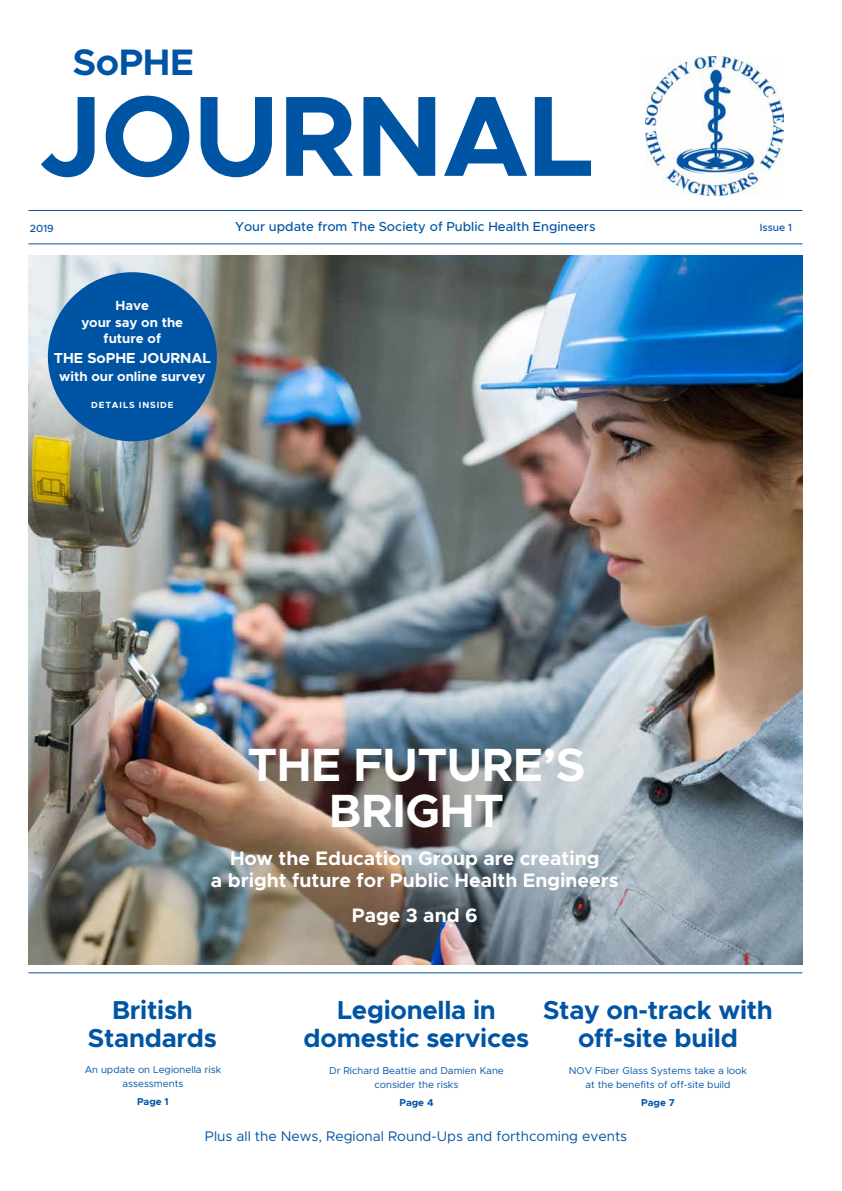
<style>
.page{position:relative;width:842px;height:1191px;background:#fff}
.page>*{position:absolute;margin:0;border:0;box-sizing:border-box;transform-origin:0 0}
.t1{font:700 114.7px "Metropolis";letter-spacing:-.01em;color:#0054a4}
.t2{font:700 46.8px/46.8px "Metropolis";letter-spacing:-.01em;color:#fff;text-align:center}
.t3{font:700 37px "Metropolis";letter-spacing:-.01em;color:#0054a4}
.t4{font:700 26px/28px "Metropolis";letter-spacing:-.01em;color:#0054a4;text-align:center}
.t5{font:700 19.6px/22.4px "Metropolis";color:#fff;text-align:center}
.t6{font:700 14.6px "Metropolis";color:#fff}
.t7{font:14px "Metropolis";color:#0054a4}
.t8{font:700 13.4px/16.3px "Metropolis";color:#fff;text-align:center}
.t9{font:500 13.1px "Metropolis";color:#0054a4}
.t10{font:500 10.4px "Metropolis";color:#0054a4}
.t11{font:10px/14px "Metropolis";color:#0054a4;text-align:center}
.t12{font:700 10px "Metropolis";color:#0054a4}
.t13{font:700 8.9px "Metropolis";letter-spacing:.1em;color:#fff}
</style>
<div class="page">
<img style="left:28px;top:255px;width:774px;height:709px">
<hr style="left:28px;top:243px;width:774px;height:1px;background:#0054a4">
<hr style="left:28px;top:972px;width:774px;height:1px;background:#0054a4">
<hr style="left:28px;top:210px;width:774px;height:1px;background:#0054a4">
<img style="left:645px;top:56px;width:139px;height:140px">
<div style="left:48px;top:272px;width:169px;height:169px;background:#0054a4;border-radius:50%"></div>
<h3 class="t3" style="left:73px;top:39px;width:123px">SoPHE</h3>
<h1 class="t1" style="left:40px;top:64px;width:556px">JOURNAL</h1>
<p class="t10" style="left:30px;top:222px;width:25px">2019</p>
<h3 class="t9" style="left:235px;top:218px;width:362px">Your update from The Society of Public Health Engineers</h3>
<p class="t10" style="left:760px;top:221px;width:34px">Issue 1</p>
<h3 class="t8" style="left:82px;top:297px;width:103px">Have<br>your say on the future of</h3>
<h3 class="t6" style="left:54px;top:349px;width:158px">THE SoPHE JOURNAL</h3>
<h3 class="t8" style="left:59px;top:368px;width:148px">with our online survey</h3>
<p class="t13" style="left:91px;top:399px;width:84px">DETAILS INSIDE</p>
<h2 class="t2" style="left:247px;top:739px;width:339px">THE FUTURE’S<br>BRIGHT</h2>
<h3 class="t5" style="left:211px;top:846px;width:409px">How the Education Group are creating<br>a bright future for Public Health Engineers</h3>
<h3 class="t5" style="left:352px;top:902px;width:127px">Page 3 and 6</h3>
<h3 class="t4" style="left:88px;top:994px;width:130px">British<br>Standards</h3>
<p class="t11" style="left:85px;top:1061px;width:138px">An update on Legionella risk assessments</p>
<p class="t12" style="left:137px;top:1094px;width:33px">Page 1</p>
<h3 class="t4" style="left:304px;top:994px;width:227px">Legionella in domestic services</h3>
<p class="t11" style="left:329px;top:1063px;width:176px">Dr Richard Beattie and Damien Kane consider the risks</p>
<p class="t12" style="left:399px;top:1096px;width:36px">Page 4</p>
<h3 class="t4" style="left:543px;top:994px;width:231px">Stay on-track with off-site build</h3>
<p class="t11" style="left:569px;top:1063px;width:180px">NOV Fiber Glass Systems take a look at the benefits of off-site build</p>
<p class="t12" style="left:641px;top:1096px;width:35px">Page 7</p>
<h3 class="t7" style="left:205px;top:1127px;width:424px">Plus all the News, Regional Round-Ups and forthcoming events</h3>
</div>
